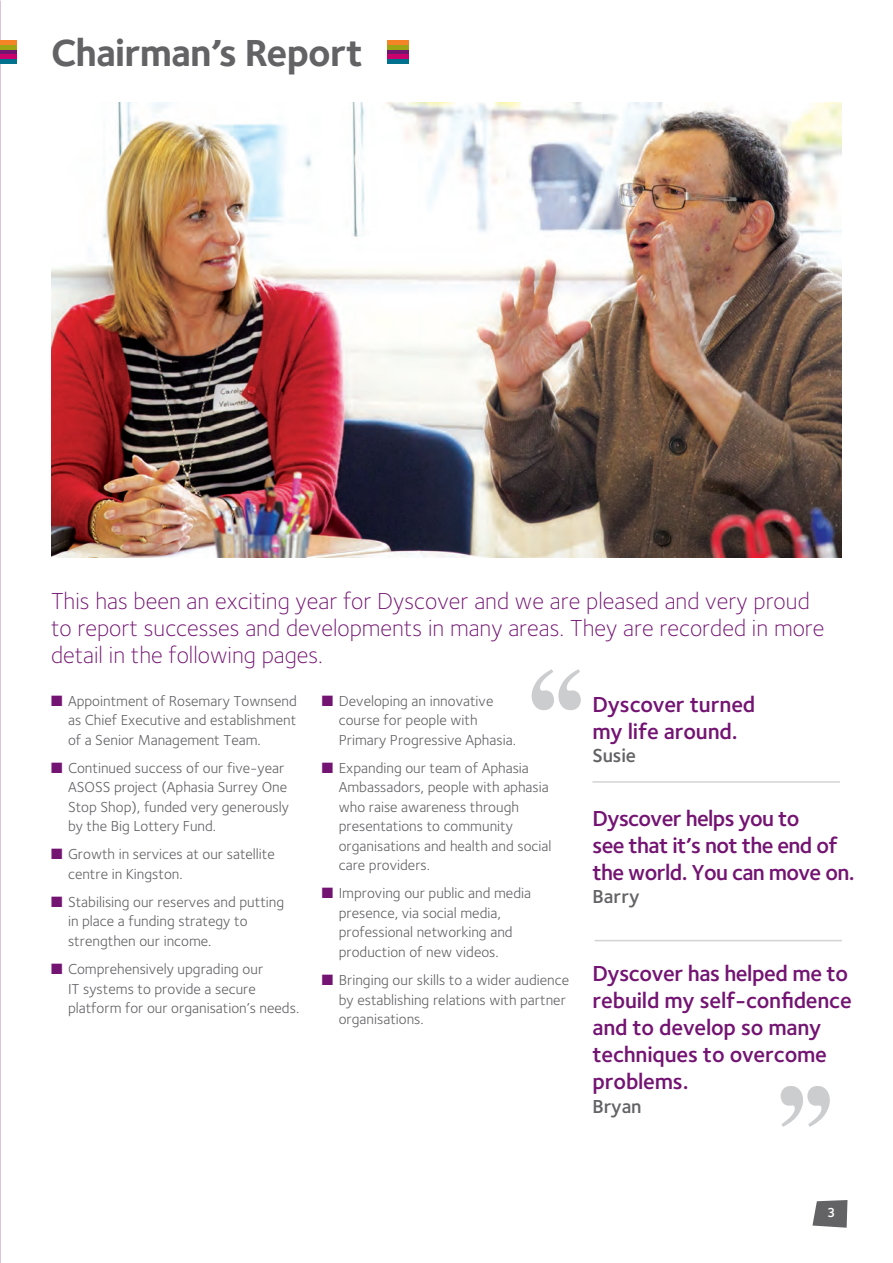
<style>
.page{position:relative;width:893px;height:1263px;background:#fff}
.page>*{position:absolute;margin:0;border:0;box-sizing:border-box;transform-origin:0 0}
.t1{font:700 39px "Foundry Sterling";letter-spacing:-.02em;color:#636366}
.t2{font:300 24px/27px "Foundry Sterling";color:#731372}
.t3{font:600 22.5px/27px "Foundry Sterling";letter-spacing:-.01em;color:#731372}
.t4{font:600 22.5px/27px "Foundry Sterling";letter-spacing:-.03em;color:#731372}
.t5{font:600 19.5px "Foundry Sterling";letter-spacing:-.01em;color:#636366}
.t6{font:15px/19.5px "Foundry Sterling";color:#636366}
.t7{font:600 13.5px "Foundry Sterling";color:#fff}
.s1{color:#731372}
</style>
<div class="page">
<svg style="left:812px;top:1200px;width:35px;height:28px"></svg>
<hr style="left:0;top:59px;width:408px;height:4px;background:#00718e">
<div style="left:0;top:54px;width:408px;height:5px;background:#ca016c"></div>
<hr style="left:0;top:50px;width:408px;height:4px;background:#731372">
<div style="left:0;top:45px;width:408px;height:5px;background:#9ea615"></div>
<div style="left:0;top:40px;width:408px;height:5px;background:#f58427"></div>
<img style="left:51px;top:102px;width:791px;height:455px">
<div style="left:17px;top:0;width:370px;height:94px;background:#fff"></div>
<hr style="left:592px;top:781px;width:248px;height:2px;background:#d2d3d5">
<hr style="left:594px;top:940px;width:248px;height:1px;background:#d2d3d5">
<svg style="left:532px;top:669px;width:49px;height:41px"></svg>
<svg style="left:781px;top:1086px;width:49px;height:41px"></svg>
<h1 class="t1" style="left:51px;top:25px;width:314px">Chairman’s Report</h1>
<h2 class="t2" style="left:51px;top:587px;width:775px">This has been an exciting year for Dyscover and we are pleased and very proud to report successes and developments in many areas. They are recorded in more detail in the following pages.</h2>
<p class="t6" style="left:68px;top:691px;width:230px;text-align:justify;text-indent:-17px"><span class="s1">■</span> Appointment of Rosemary Townsend as Chief Executive and establishment of a Senior Management Team.</p>
<p class="t6" style="left:68px;top:758px;width:223px;text-indent:-17px"><span class="s1">■</span> Continued success of our five-year<br>ASOSS project (Aphasia Surrey One<br>Stop Shop), funded very generously by the Big Lottery Fund.</p>
<p class="t6" style="left:68px;top:844px;width:208px;text-indent:-17px"><span class="s1">■</span> Growth in services at our satellite centre in Kingston.</p>
<p class="t6" style="left:68px;top:892px;width:218px;text-indent:-17px"><span class="s1">■</span> Stabilising our reserves and putting in place a funding strategy to strengthen our income.</p>
<p class="t6" style="left:68px;top:959px;width:233px;text-indent:-17px"><span class="s1">■</span> Comprehensively upgrading our<br>IT systems to provide a secure platform for our organisation’s needs.</p>
<p class="t6" style="left:339px;top:691px;width:179px;text-indent:-17px"><span class="s1">■</span> Developing an innovative course for people with<br>Primary Progressive Aphasia.</p>
<p class="t6" style="left:339px;top:758px;width:214px;text-indent:-17px"><span class="s1">■</span> Expanding our team of Aphasia<br>Ambassadors, people with aphasia who raise awareness through presentations to community organisations and health and social care providers.</p>
<p class="t6" style="left:339px;top:883px;width:194px;text-indent:-17px"><span class="s1">■</span> Improving our public and media presence, via social media, professional networking and production of new videos.</p>
<p class="t6" style="left:339px;top:970px;width:232px;text-indent:-17px"><span class="s1">■</span> Bringing our skills to a wider audience by establishing relations with partner organisations.</p>
<h3 class="t3" style="left:592px;top:690px;width:164px">Dyscover turned my life around.</h3>
<h3 class="t5" style="left:592px;top:742px;width:45px">Susie</h3>
<h3 class="t4" style="left:592px;top:804px;width:264px">Dyscover helps you to<br>see that it’s not the end of the world. You can move on.</h3>
<h3 class="t5" style="left:592px;top:883px;width:49px">Barry</h3>
<h3 class="t3" style="left:592px;top:959px;width:261px">Dyscover has helped me to rebuild my self-confidence and to develop so many techniques to overcome problems.</h3>
<h3 class="t5" style="left:592px;top:1092px;width:51px">Bryan</h3>
<p class="t7" style="left:827px;top:1203px;width:10px">3</p>
</div>
